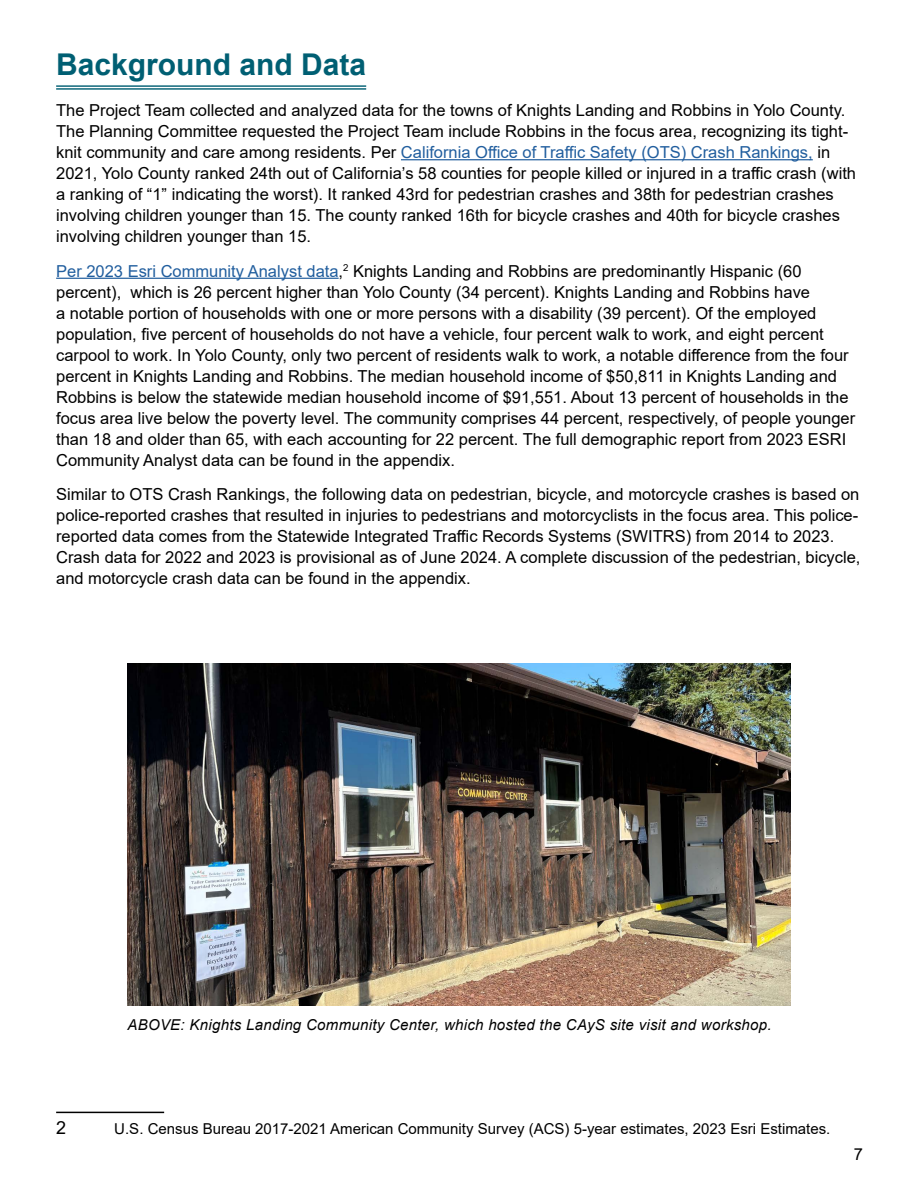
<style>
.page{position:relative;width:918px;height:1188px;background:#fff}
.page>*{position:absolute;margin:0;border:0;box-sizing:border-box;transform-origin:0 0}
.Heading_1{font:700 30px "Arial";color:#005f73}
.t1{font:18px "Arial";color:#000}
.t2{font:16.5px/21px "Arial";color:#000}
.t3{font:15px "Arial";color:#000}
.captions{font:italic 15px "Arial";letter-spacing:.02em;color:#000}
.s1{color:#215e9e}
</style>
<div class="page">
<hr style="left:56px;top:85px;width:310px;height:2px;background:#005f73">
<hr style="left:56px;top:88px;width:310px;height:2px;background:#005f73">
<hr style="left:401px;top:159px;width:412px;height:1px;background:#215e9e">
<hr style="left:56px;top:278px;width:283px;height:1px;background:#215e9e">
<hr style="left:56px;top:1112px;width:108px;height:1px;background:#000">
<img style="left:127px;top:663px;width:664px;height:343px">
<p class="Heading_1" style="left:56px;top:43px;width:312px">Background and Data</p>
<p class="t2" style="left:56px;top:100px;width:801px">The Project Team collected and analyzed data for the towns of Knights Landing and Robbins in Yolo County.<br>The Planning Committee requested the Project Team include Robbins in the focus area, recognizing its tight&shy;knit community and care among residents. Per <span class="s1">California Office of Traffic Safety (OTS) Crash Rankings,</span> in 2021, Yolo County ranked 24th out of California’s 58 counties for people killed or injured in a traffic crash (with a ranking of “1” indicating the worst). It ranked 43rd for pedestrian crashes and 38th for pedestrian crashes involving children younger than 15. The county ranked 16th for bicycle crashes and 40th for bicycle crashes involving children younger than 15.</p>
<p class="t2" style="left:56px;top:260px;width:801px"><span class="s1">Per 2023 Esri Community Analyst data</span>,<sup>2</sup> Knights Landing and Robbins are predominantly Hispanic (60 percent), which is 26 percent higher than Yolo County (34 percent). Knights Landing and Robbins have<br>a notable portion of households with one or more persons with a disability (39 percent). Of the employed population, five percent of households do not have a vehicle, four percent walk to work, and eight percent carpool to work. In Yolo County, only two percent of residents walk to work, a notable difference from the four percent in Knights Landing and Robbins. The median household income of $50,811 in Knights Landing and Robbins is below the statewide median household income of $91,551. About 13 percent of households in the focus area live below the poverty level. The community comprises 44 percent, respectively, of people younger than 18 and older than 65, with each accounting for 22 percent. The full demographic report from 2023 ESRI Community Analyst data can be found in the appendix.</p>
<p class="t2" style="left:56px;top:484px;width:806px">Similar to OTS Crash Rankings, the following data on pedestrian, bicycle, and motorcycle crashes is based on police-reported crashes that resulted in injuries to pedestrians and motorcyclists in the focus area. This police&shy;reported data comes from the Statewide Integrated Traffic Records Systems (SWITRS) from 2014 to 2023.<br>Crash data for 2022 and 2023 is provisional as of June 2024. A complete discussion of the pedestrian, bicycle, and motorcycle crash data can be found in the appendix.</p>
<p class="captions" style="left:127px;top:1015px;width:646px">ABOVE: Knights Landing Community Center, which hosted the CAyS site visit and workshop.</p>
<p class="t1" style="left:56px;top:1115px;width:12px">2</p>
<p class="t3" style="left:114px;top:1118px;width:718px">U.S. Census Bureau 2017-2021 American Community Survey (ACS) 5-year estimates, 2023 Esri Estimates.</p>
<p class="t2" style="left:854px;top:1143px;width:11px">7</p>
</div>
